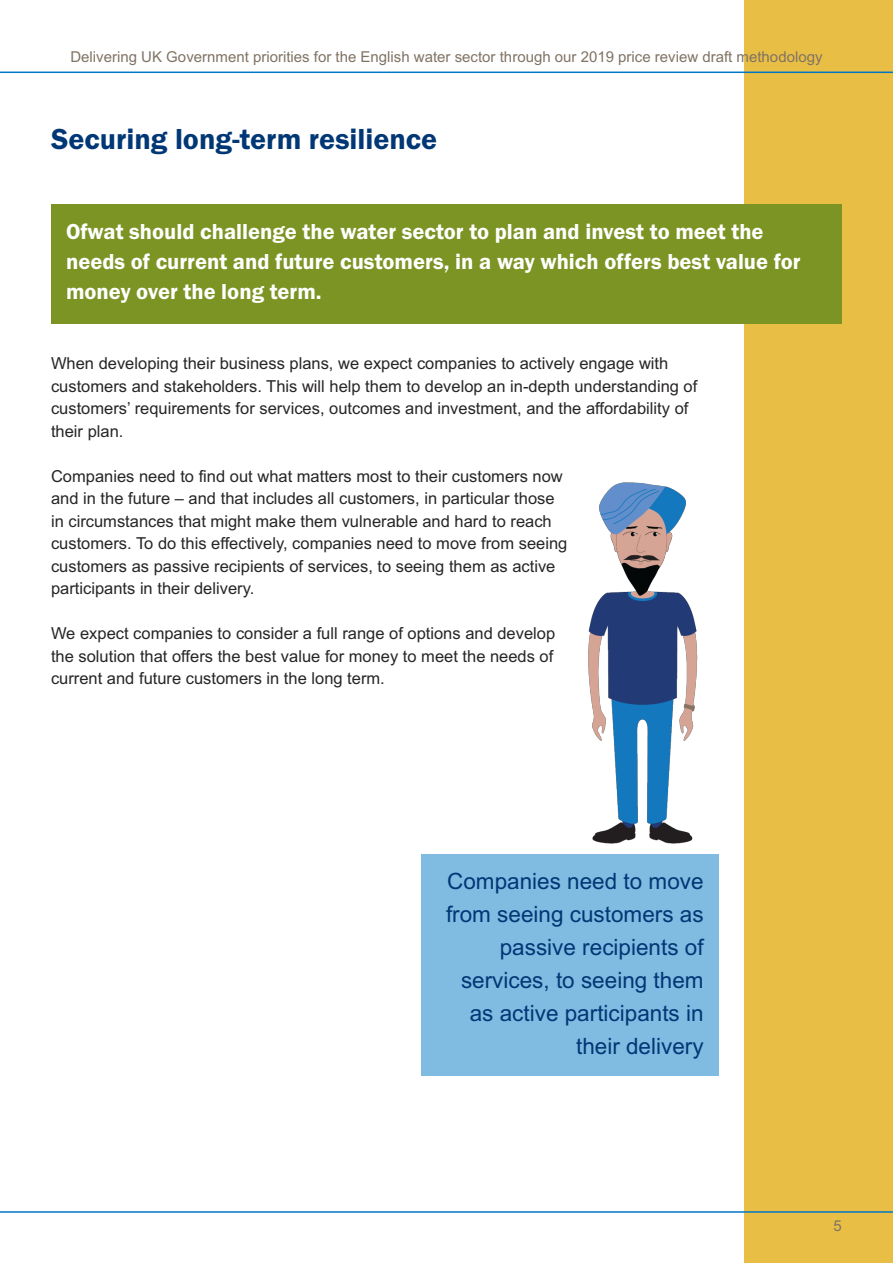
<style>
.page{position:relative;width:893px;height:1263px;background:#fff}
.page>*{position:absolute;margin:0;border:0;box-sizing:border-box;transform-origin:0 0}
.t1{font:600 30px "Franklin Gothic";color:#003775}
.t2{font:600 22.5px/30px "Franklin Gothic";color:#fff}
.t3{font:22.5px/33px "Arial";color:#003775;text-align:right}
.t4{font:16.5px/22.5px "Arial";color:#272526}
.t5{font:15px "Arial";color:#807364}
</style>
<div class="page">
<div style="left:744px;top:0;width:149px;height:1263px;background:#e9be44"></div>
<hr style="left:0;top:72px;width:893px;height:1px;background:#0077c6">
<hr style="left:0;top:1211px;width:893px;height:2px;background:#0077c6">
<div style="left:51px;top:204px;width:791px;height:119px;background:#7c9424"></div>
<div style="left:421px;top:855px;width:298px;height:221px;background:#80bbe2"></div>
<img style="left:588px;top:482px;width:110px;height:362px">
<p class="t5" style="left:70px;top:48px;width:754px">Delivering UK Government priorities for the English water sector through our 2019 price review draft methodology</p>
<h1 class="t1" style="left:51px;top:121px;width:388px">Securing long-term resilience</h1>
<h2 class="t2" style="left:66px;top:217px;width:736px">Ofwat should challenge the water sector to plan and invest to meet the needs of current and future customers, in a way which offers best value for money over the long term.</h2>
<p class="t4" style="left:51px;top:352px;width:648px">When developing their business plans, we expect companies to actively engage with customers and stakeholders. This will help them to develop an in-depth understanding of customers’ requirements for services, outcomes and investment, and the affordability of their plan.</p>
<p class="t4" style="left:51px;top:465px;width:518px">Companies need to find out what matters most to their customers now and in the future – and that includes all customers, in particular those in circumstances that might make them vulnerable and hard to reach customers. To do this effectively, companies need to move from seeing customers as passive recipients of services, to seeing them as active participants in their delivery.</p>
<p class="t4" style="left:51px;top:622px;width:506px;text-align:justify">We expect companies to consider a full range of options and develop the solution that offers the best value for money to meet the needs of current and future customers in the long term.</p>
<h2 class="t3" style="left:446px;top:864px;width:259px">Companies need to move from seeing customers as passive recipients of services, to seeing them as active participants in their delivery</h2>
<p class="t5" style="left:834px;top:1217px;width:10px">5</p>
</div>
